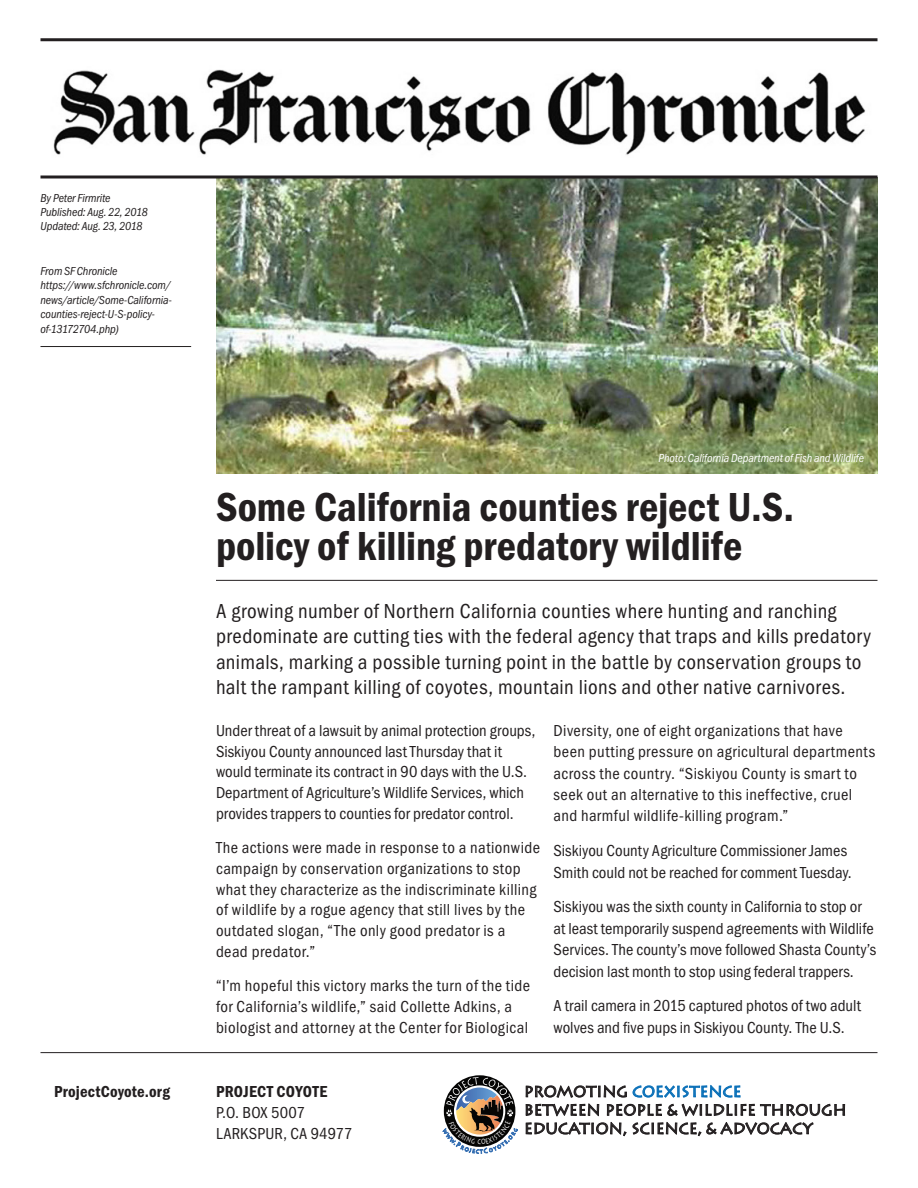
<style>
.page{position:relative;width:918px;height:1188px;background:#fff}
.page>*{position:absolute;margin:0;border:0;box-sizing:border-box;transform-origin:0 0}
.t1{font:600 condensed 42px/39px "Franklin Gothic FS";color:#231f20}
.Long_article_body_co{font:condensed 21px/25.2px "Franklin Gothic FS";letter-spacing:.02em;color:#231f20}
.Long_article_body_co-2{font:condensed 16.5px/20.7px "Franklin Gothic FS";letter-spacing:.02em;color:#231f20}
.Long_article_body_co-3{font:condensed 16.5px/21.3px "Franklin Gothic FS";color:#231f20}
.t2{font:600 condensed 16.5px "Franklin Gothic FS";letter-spacing:.015em;color:#231f20}
.t3{font:15.45px/18.5px "Lithos Pro";color:#231f20}
.t4{font:italic condensed 12px/14.4px "Franklin Gothic FS";letter-spacing:-.01em;color:#231f20}
.t5{font:italic condensed 12px "Franklin Gothic FS";letter-spacing:-.005em;color:#fff}
.s1{font-weight:600}
.s2{color:#0a70b8}
</style>
<div class="page">
<img style="left:216px;top:178px;width:662px;height:296px">
<hr style="left:40px;top:346px;width:151px;height:1px;background:#231f20">
<hr style="left:40px;top:38px;width:838px;height:3px;background:#231f20">
<hr style="left:40px;top:176px;width:838px;height:2px;background:#231f20">
<svg style="left:526px;top:1085px;width:319px;height:51px"></svg>
<hr style="left:40px;top:1052px;width:838px;height:1px;background:#231f20">
<img style="left:53px;top:69px;width:813px;height:86px">
<hr style="left:216px;top:580px;width:662px;height:1px;background:#231f20">
<svg style="left:443px;top:1075px;width:75px;height:79px"></svg>
<p class="t4" style="left:40px;top:191px;width:109px">By Peter Firmrite<br>Published: Aug. 22, 2018<br>Updated: Aug. 23, 2018</p>
<p class="t4" style="left:40px;top:264px;width:133px">From SF Chronicle https://www.sfchronicle.com/ news/article/Some-California&shy;counties-reject-U-S-policy&shy;of-13172704.php)</p>
<p class="t5" style="left:659px;top:452px;width:207px">Photo: California Department of Fish and Wildlife</p>
<p class="t1" style="left:216px;top:487px;width:580px">Some California counties reject U.S. policy of killing predatory wildlife</p>
<p class="Long_article_body_co" style="left:216px;top:599px;width:657px">A growing number of Northern California counties where hunting and ranching predominate are cutting ties with the federal agency that traps and kills predatory animals, marking a possible turning point in the battle by conservation groups to halt the rampant killing of coyotes, mountain lions and other native carnivores.</p>
<p class="Long_article_body_co-2" style="left:216px;top:720px;width:321px">Under threat of a lawsuit by animal protection groups, Siskiyou County announced last Thursday that it would terminate its contract in 90 days with the U.S.<br>Department of Agriculture’s Wildlife Services, which provides trappers to counties for predator control.</p>
<p class="Long_article_body_co-2" style="left:216px;top:838px;width:326px">The actions were made in response to a nationwide campaign by conservation organizations to stop what they characterize as the indiscriminate killing of wildlife by a rogue agency that still lives by the outdated slogan, “The only good predator is a dead predator.”</p>
<p class="Long_article_body_co-2" style="left:216px;top:976px;width:316px">“I’m hopeful this victory marks the turn of the tide for California’s wildlife,” said Collette Adkins, a biologist and attorney at the Center for Biological</p>
<p class="Long_article_body_co-2" style="left:554px;top:720px;width:323px;line-height:21.3px">Diversity, one of eight organizations that have been putting pressure on agricultural departments across the country. “Siskiyou County is smart to seek out an alternative to this ineffective, cruel and harmful wildlife-killing program.”</p>
<p class="Long_article_body_co-3" style="left:554px;top:840px;width:300px">Siskiyou County Agriculture Commissioner James<br>Smith could not be reached for comment Tuesday.</p>
<p class="Long_article_body_co-2" style="left:554px;top:896px;width:324px;line-height:21.3px">Siskiyou was the sixth county in California to stop or at least temporarily suspend agreements with Wildlife Services. The county’s move followed Shasta County’s decision last month to stop using federal trappers.</p>
<p class="Long_article_body_co-3" style="left:554px;top:995px;width:309px">A trail camera in 2015 captured photos of two adult wolves and five pups in Siskiyou County. The U.S.</p>
<p class="t2" style="left:54px;top:1082px;width:117px">ProjectCoyote.org</p>
<p class="Long_article_body_co-2" style="left:216px;top:1081px;width:138px"><span class="s1">PROJECT COYOTE<br></span>P.O. BOX 5007<br>LARKSPUR, CA 94977</p>
<p class="t3" style="left:524px;top:1082px;width:324px">PROMOTING <span class="s2">COEXISTENCE<br></span>BETWEEN PEOPLE &amp; WILDLIFE THROUGH<br>EDUCATION, SCIENCE, &amp; ADVOCACY</p>
</div>
